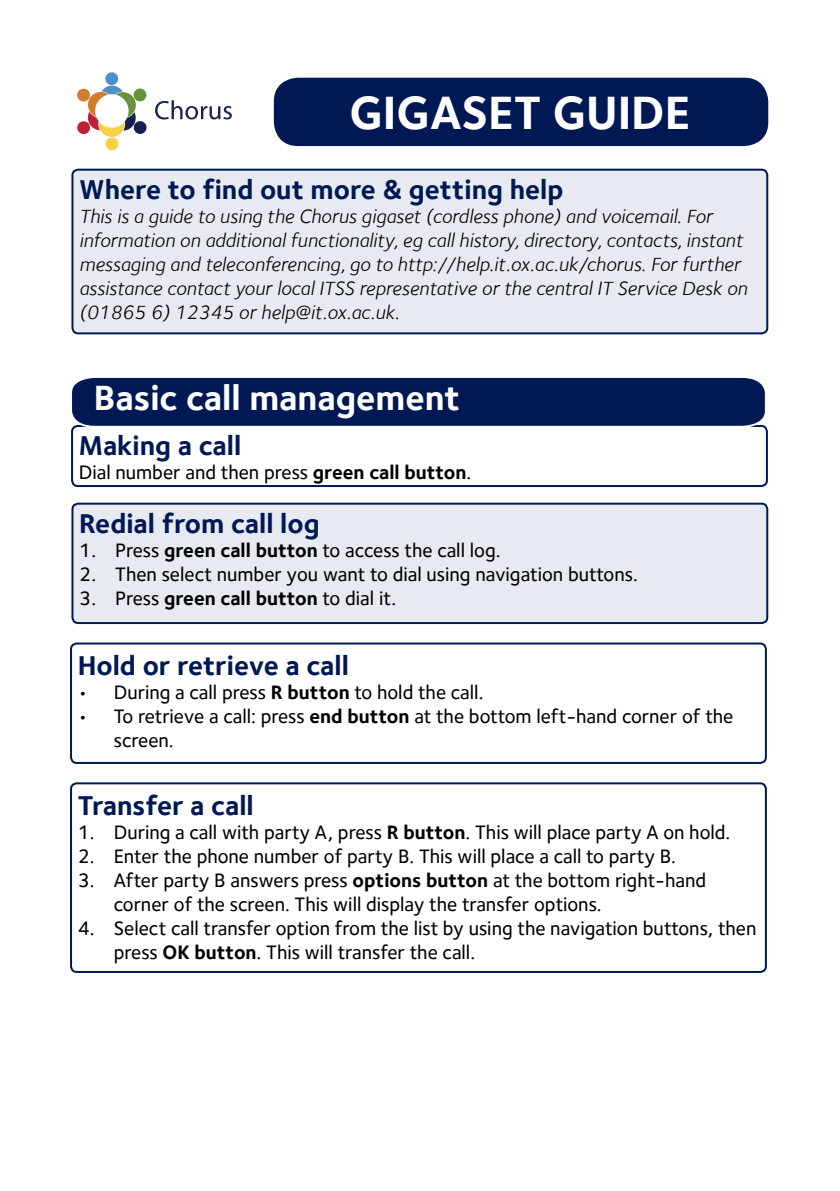
<style>
.page{position:relative;width:840px;height:1191px;background:#fff}
.page>*{position:absolute;margin:0;border:0;box-sizing:border-box;transform-origin:0 0}
.t1{font:48px "Foundry Sterling Bold OSF";color:#fff}
.t2{font:36px "Foundry Sterling Bold OSF";color:#fff}
.t3{font:28px "Foundry Sterling Bold OSF";color:#001954}
.t4{font:500 20px/24px "Foundry Sterling";color:#000}
.t5{font:italic 20px/24px "Foundry Sterling";color:#000}
.s1{font-family:"Foundry Sterling Bold OSF";font-weight:400}
.s2{font-weight:700}
</style>
<div class="page">
<div style="left:70px;top:642px;width:696px;height:122px;border:2px solid #001954;border-radius:6px"></div>
<div style="left:274px;top:78px;width:493px;height:68px;background:#001954;border-radius:24px"></div>
<div style="left:71px;top:425px;width:696px;height:62px;border:2px solid #001954;border-radius:6px"></div>
<div style="left:72px;top:170px;width:694px;height:163px;background:#e7eaf1;border-radius:6px"></div>
<div style="left:71px;top:169px;width:696px;height:165px;border:2px solid #001954;border-radius:6px"></div>
<svg style="left:71px;top:377px;width:696px;height:52px;background:#162d63"></svg>
<svg style="left:155px;top:100px;width:77px;height:19px"></svg>
<svg style="left:77px;top:72px;width:70px;height:78px"></svg>
<div style="left:70px;top:782px;width:696px;height:191px;border:2px solid #001954;border-radius:6px"></div>
<div style="left:72px;top:503px;width:694px;height:120px;background:#e7eaf1;border-radius:6px"></div>
<div style="left:71px;top:502px;width:696px;height:122px;border:2px solid #001954;border-radius:6px"></div>
<p class="t1" style="left:349px;top:84px;width:342px">GIGASET GUIDE</p>
<p class="t3" style="left:79px;top:172px;width:485px">Where to find out more &amp; getting help</p>
<p class="t5" style="left:79px;top:204px;width:669px">This is a guide to using the Chorus gigaset (cordless phone) and voicemail. For information on additional functionality, eg call history, directory, contacts, instant messaging and teleconferencing, go to http://help.it.ox.ac.uk/chorus. For further assistance contact your local ITSS representative or the central IT Service Desk on (01865 6) 12345 or help@it.ox.ac.uk.</p>
<p class="t2" style="left:94px;top:376px;width:368px">Basic call management</p>
<p class="t3" style="left:79px;top:429px;width:164px">Making a call</p>
<p class="t4" style="left:79px;top:460px;width:394px">Dial number and then press <span class="s1">green call button</span>.</p>
<p class="t3" style="left:79px;top:506px;width:242px">Redial from call log</p>
<p class="t4" style="left:79px;top:538px;width:422px">1. Press <span class="s2">green call button</span> to access the call log.</p>
<p class="t4" style="left:79px;top:562px;width:560px">2. Then select number you want to dial using navigation buttons.</p>
<p class="t4" style="left:79px;top:586px;width:318px">3. Press <span class="s2">green call button</span> to dial it.</p>
<p class="t3" style="left:78px;top:649px;width:272px">Hold or retrieve a call</p>
<p class="t4" style="left:78px;top:680px;width:407px">• During a call press <span class="s2">R button</span> to hold the call.</p>
<p class="t4" style="left:114px;top:704px;width:620px;text-indent:-36px">• To retrieve a call: press <span class="s2">end button</span> at the bottom left-hand corner of the screen.</p>
<p class="t3" style="left:78px;top:789px;width:177px">Transfer a call</p>
<p class="t4" style="left:78px;top:820px;width:653px">1. During a call with party A, press <span class="s2">R button</span>. This will place party A on hold.</p>
<p class="t4" style="left:78px;top:844px;width:599px">2. Enter the phone number of party B. This will place a call to party B.</p>
<p class="t4" style="left:114px;top:868px;width:593px;text-indent:-36px">3. After party B answers press <span class="s2">options button</span> at the bottom right-hand corner of the screen. This will display the transfer options.</p>
<p class="t4" style="left:114px;top:916px;width:643px;text-indent:-36px">4. Select call transfer option from the list by using the navigation buttons, then press <span class="s2">OK button</span>. This will transfer the call.</p>
</div>
